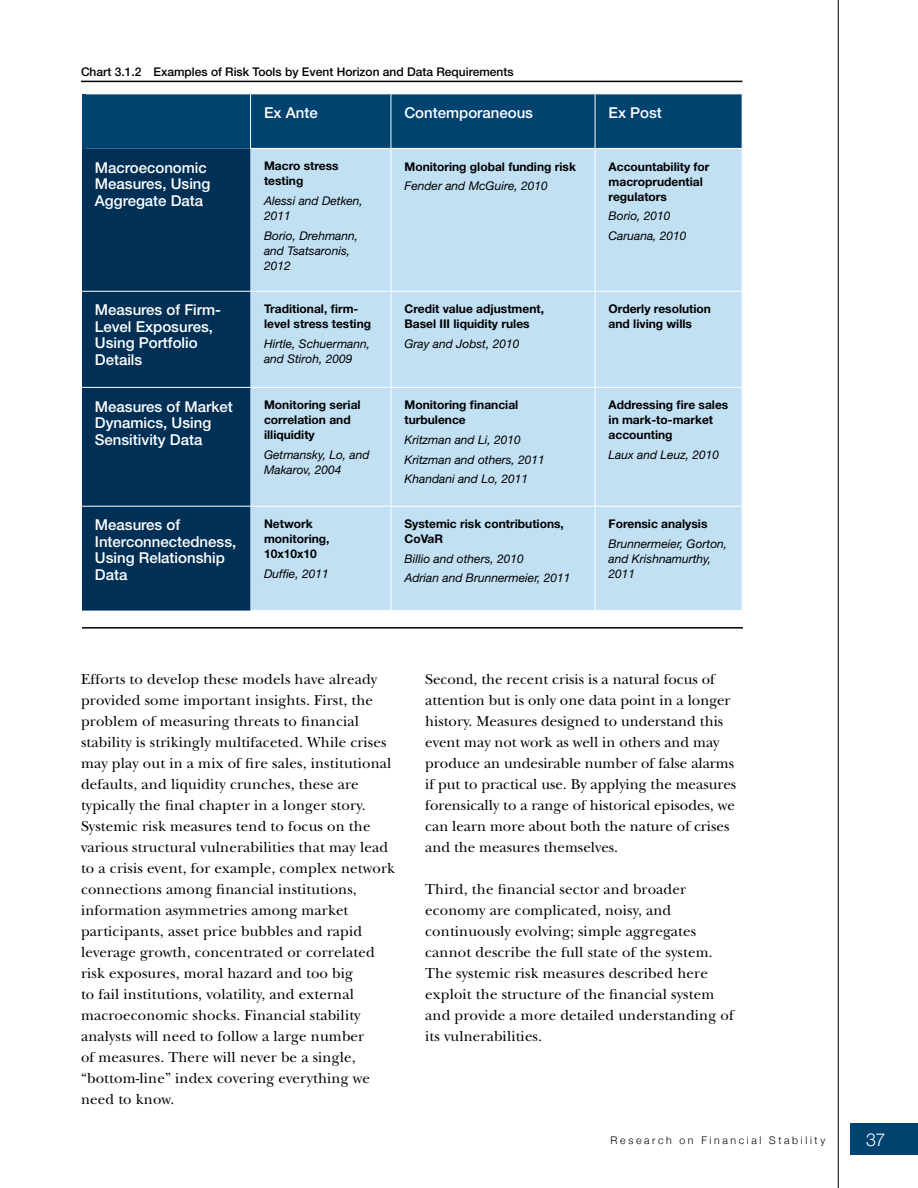
<style>
.page{position:relative;width:918px;height:1188px;background:#fff}
.page>*{position:absolute;margin:0;border:0;box-sizing:border-box;transform-origin:0 0}
.t1{font:300 17.85px "Helvetica Neue LT Std";color:#fff}
.t2{font:15px/21px "New Baskerville Std";letter-spacing:.01em;color:#000}
.t3{font:500 15px/16.5px "Helvetica Neue LT Std";color:#fff}
.t4{font:700 12px/15px "Helvetica Neue LT Std";color:#000}
.t5{font:italic 12px/15px "Helvetica Neue LT Std";color:#000}
.t6{font:500 12px "Helvetica Neue LT Std";color:#000}
.t7{font:300 10.5px "Helvetica Neue";letter-spacing:.25em;color:#000}
</style>
<div class="page">
<hr style="left:838px;top:0;width:1px;height:1188px;background:#000">
<div style="left:851px;top:1123px;width:67px;height:32px;background:#004270"></div>
<hr style="left:81px;top:81px;width:661px;height:1px;background:#000">
<div style="left:86px;top:95px;width:656px;height:53px;background:#004270"></div>
<div style="left:82px;top:148px;width:169px;height:463px;background:#003055"></div>
<div style="left:251px;top:149px;width:491px;height:461px;background:#c1e0f4"></div>
<hr style="left:595px;top:94px;width:1px;height:54px;background:#fff">
<hr style="left:250px;top:148px;width:141px;height:1px;background:#fff">
<hr style="left:595px;top:149px;width:1px;height:142px;background:#fff">
<hr style="left:81px;top:291px;width:170px;height:1px;background:#fff">
<hr style="left:251px;top:291px;width:140px;height:1px;background:#fff">
<hr style="left:391px;top:291px;width:204px;height:1px;background:#fff">
<hr style="left:595px;top:291px;width:147px;height:1px;background:#fff">
<hr style="left:595px;top:292px;width:1px;height:95px;background:#fff">
<hr style="left:81px;top:387px;width:170px;height:1px;background:#fff">
<hr style="left:251px;top:387px;width:140px;height:1px;background:#fff">
<hr style="left:391px;top:387px;width:204px;height:1px;background:#fff">
<hr style="left:595px;top:387px;width:147px;height:1px;background:#fff">
<hr style="left:595px;top:388px;width:1px;height:118px;background:#fff">
<hr style="left:81px;top:506px;width:170px;height:1px;background:#fff">
<hr style="left:251px;top:506px;width:140px;height:1px;background:#fff">
<hr style="left:391px;top:506px;width:204px;height:1px;background:#fff">
<hr style="left:595px;top:506px;width:147px;height:1px;background:#fff">
<hr style="left:595px;top:507px;width:1px;height:103px;background:#fff">
<hr style="left:250px;top:94px;width:1px;height:54px;background:#fff">
<hr style="left:391px;top:94px;width:1px;height:54px;background:#fff">
<hr style="left:391px;top:149px;width:1px;height:142px;background:#fff">
<hr style="left:391px;top:292px;width:1px;height:95px;background:#fff">
<hr style="left:391px;top:388px;width:1px;height:118px;background:#fff">
<hr style="left:391px;top:507px;width:1px;height:103px;background:#fff">
<hr style="left:81px;top:627px;width:662px;height:2px;background:#000">
<div style="left:81px;top:94px;width:5px;height:54px;background:#004270"></div>
<p class="t6" style="left:81px;top:65px;width:434px">Chart 3.1.2 Examples of Risk Tools by Event Horizon and Data Requirements</p>
<p class="t3" style="left:264px;top:104px;width:55px">Ex Ante</p>
<p class="t3" style="left:404px;top:104px;width:130px">Contemporaneous</p>
<p class="t3" style="left:609px;top:104px;width:55px">Ex Post</p>
<p class="t3" style="left:95px;top:159px;width:117px">Macroeconomic<br>Measures, Using<br>Aggregate Data</p>
<p class="t4" style="left:264px;top:158px;width:76px">Macro stress testing</p>
<p class="t5" style="left:264px;top:193px;width:100px">Alessi and Detken,<br>2011</p>
<p class="t5" style="left:264px;top:228px;width:96px">Borio, Drehmann, and Tsatsaronis,<br>2012</p>
<p class="t3" style="left:95px;top:302px;width:128px">Measures of Firm-<br>Level Exposures,<br>Using Portfolio<br>Details</p>
<p class="t4" style="left:264px;top:301px;width:109px">Traditional, firm&shy;level stress testing</p>
<p class="t5" style="left:264px;top:336px;width:108px">Hirtle, Schuermann, and Stiroh, 2009</p>
<p class="t3" style="left:95px;top:398px;width:139px">Measures of Market<br>Dynamics, Using<br>Sensitivity Data</p>
<p class="t4" style="left:264px;top:397px;width:98px">Monitoring serial correlation and illiquidity</p>
<p class="t5" style="left:264px;top:447px;width:107px">Getmansky, Lo, and<br>Makarov, 2004</p>
<p class="t3" style="left:95px;top:517px;width:143px">Measures of<br>Interconnectedness,<br>Using Relationship<br>Data</p>
<p class="t4" style="left:264px;top:516px;width:67px">Network monitoring,<br>10x10x10</p>
<p class="t5" style="left:264px;top:566px;width:66px">Duffie, 2011</p>
<p class="t4" style="left:404px;top:158px;width:173px">Monitoring global funding risk</p>
<p class="t5" style="left:404px;top:178px;width:145px">Fender and McGuire, 2010</p>
<p class="t4" style="left:404px;top:301px;width:141px">Credit value adjustment,<br>Basel III liquidity rules</p>
<p class="t5" style="left:404px;top:336px;width:116px">Gray and Jobst, 2010</p>
<p class="t4" style="left:404px;top:397px;width:115px">Monitoring financial turbulence</p>
<p class="t5" style="left:404px;top:430px;width:142px;line-height:19.6px">Kritzman and Li, 2010<br>Kritzman and others, 2011<br>Khandani and Lo, 2011</p>
<p class="t4" style="left:404px;top:516px;width:161px">Systemic risk contributions,<br>CoVaR</p>
<p class="t5" style="left:404px;top:549px;width:168px;line-height:19.6px">Billio and others, 2010<br>Adrian and Brunnermeier, 2011</p>
<p class="t4" style="left:609px;top:158px;width:103px">Accountability for macroprudential regulators</p>
<p class="t5" style="left:609px;top:206px;width:80px;line-height:19.6px">Borio, 2010<br>Caruana, 2010</p>
<p class="t4" style="left:609px;top:301px;width:104px">Orderly resolution and living wills</p>
<p class="t4" style="left:609px;top:397px;width:121px">Addressing fire sales in mark-to-market accounting</p>
<p class="t5" style="left:609px;top:447px;width:112px">Laux and Leuz, 2010</p>
<p class="t4" style="left:609px;top:516px;width:100px">Forensic analysis</p>
<p class="t5" style="left:609px;top:536px;width:120px">Brunnermeier, Gorton, and Krishnamurthy,<br>2011</p>
<p class="t2" style="left:81px;top:669px;width:316px">Efforts to develop these models have already provided some important insights. First, the problem of measuring threats to financial stability is strikingly multifaceted. While crises may play out in a mix of fire sales, institutional defaults, and liquidity crunches, these are typically the final chapter in a longer story.<br>Systemic risk measures tend to focus on the various structural vulnerabilities that may lead to a crisis event, for example, complex network connections among financial institutions, information asymmetries among market participants, asset price bubbles and rapid leverage growth, concentrated or correlated risk exposures, moral hazard and too big<br>to fail institutions, volatility, and external macroeconomic shocks. Financial stability analysts will need to follow a large number<br>of measures. There will never be a single, “bottom-line” index covering everything we need to know.</p>
<p class="t2" style="left:425px;top:669px;width:313px">Second, the recent crisis is a natural focus of attention but is only one data point in a longer history. Measures designed to understand this event may not work as well in others and may produce an undesirable number of false alarms if put to practical use. By applying the measures forensically to a range of historical episodes, we can learn more about both the nature of crises and the measures themselves.</p>
<p class="t2" style="left:425px;top:879px;width:310px">Third, the financial sector and broader economy are complicated, noisy, and continuously evolving; simple aggregates cannot describe the full state of the system.<br>The systemic risk measures described here exploit the structure of the financial system and provide a more detailed understanding of its vulnerabilities.</p>
<p class="t7" style="left:611px;top:1134px;width:216px">Research on Financial Stability</p>
<p class="t1" style="left:866px;top:1128px;width:21px">37</p>
</div>
